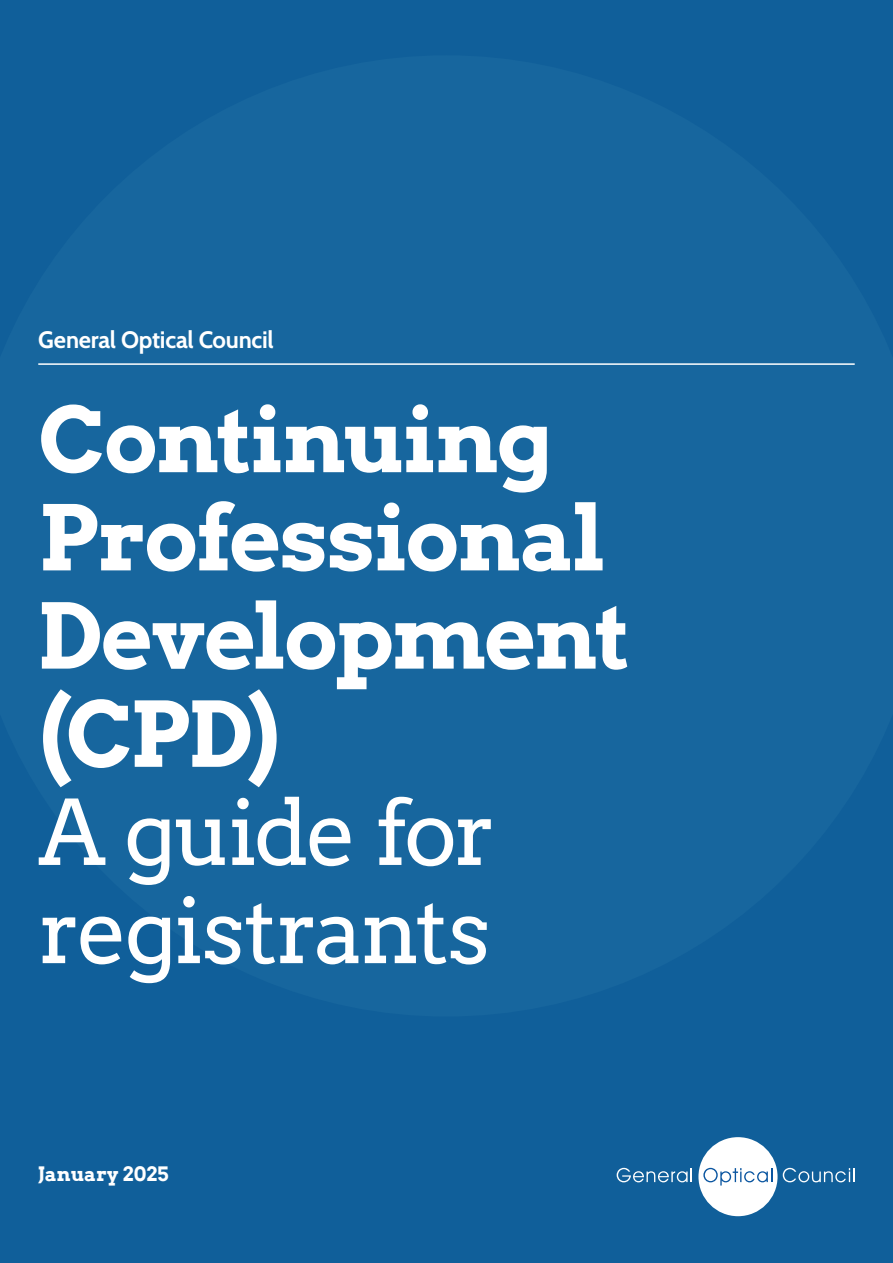
<style>
.page{position:relative;width:893px;height:1263px;background:#17669e}
.page>*{position:absolute;margin:0;border:0;box-sizing:border-box;transform-origin:0 0}
.t1{font:700 89.7px/98.2px "Arvo";letter-spacing:-.025em;color:#fff}
.t2{font:89.7px/98.2px "Arvo";letter-spacing:-.04em;color:#fff}
.t3{font:700 23.7px "Cabin";letter-spacing:-.01em;color:#fff}
.t4{font:700 19.5px "Arvo";color:#fff}
</style>
<div class="page">
<div style="left:698px;top:1137px;width:79px;height:79px;background:#fff;border-radius:50%"></div>
<svg style="left:617px;top:1168px;width:75px;height:14px"></svg>
<svg style="left:703px;top:1168px;width:69px;height:17px"></svg>
<svg style="left:783px;top:1168px;width:72px;height:14px"></svg>
<hr style="left:38px;top:363px;width:817px;height:2px;background:#fff">
<p class="t3" style="left:38px;top:321px;width:237px">General Optical Council</p>
<p class="t1" style="left:38px;top:390px;width:594px">Continuing<br>Professional<br>Development (CPD)</p>
<p class="t2" style="left:38px;top:784px;width:459px">A guide for registrants</p>
<p class="t4" style="left:38px;top:1162px;width:132px">January 2025</p>
</div>
